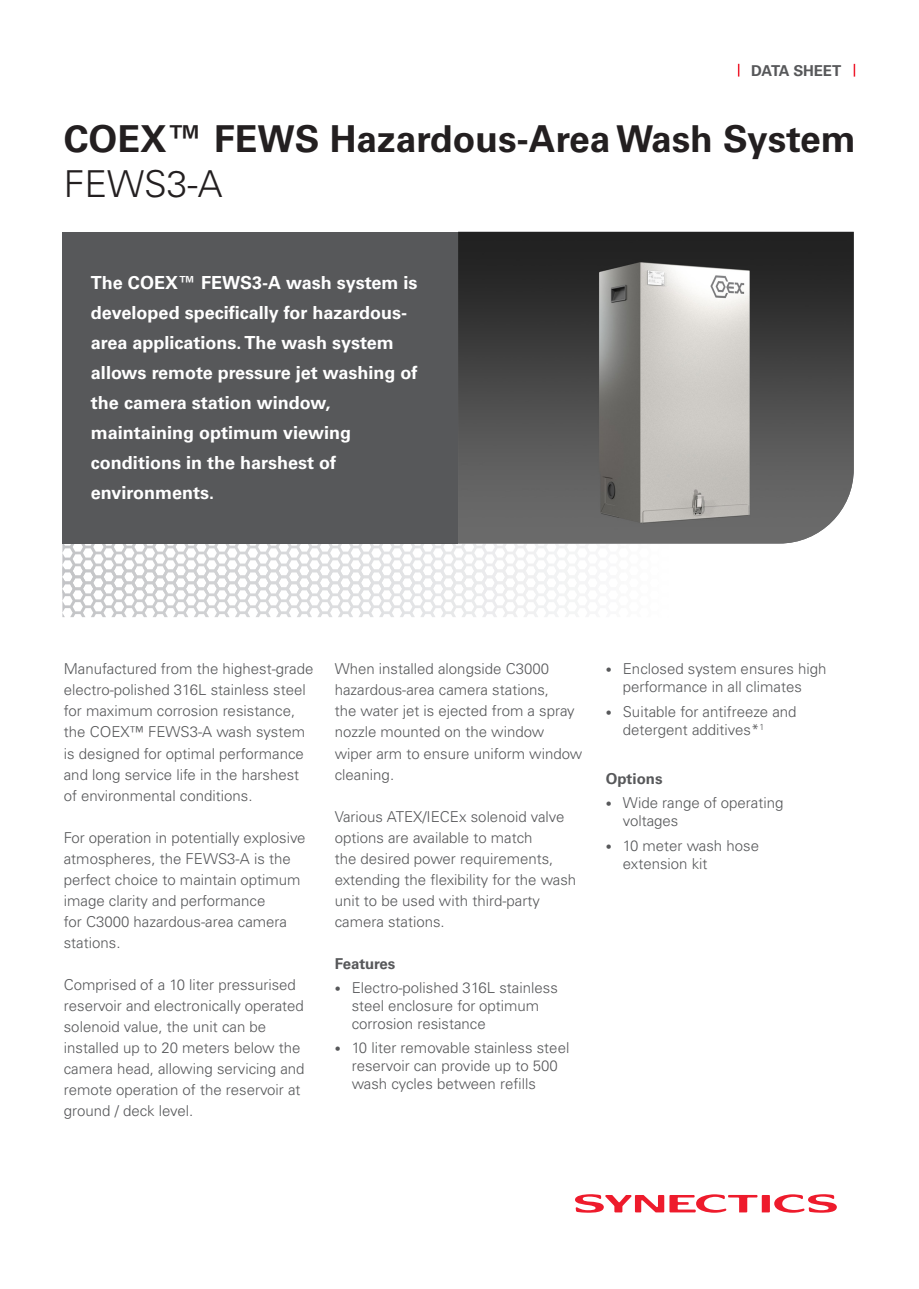
<style>
.page{position:relative;width:919px;height:1289px;background:#fff}
.page>*{position:absolute;margin:0;border:0;box-sizing:border-box;transform-origin:0 0}
.t1{font:700 37.05px/44.5px "Univers LT Pro 65";color:#231f20}
.t2{font:700 18px/30px "Univers LT Pro 65";color:#fff}
.Small_Subhead{font:300 15px/21px "Univers LT Pro 45";color:#57585a}
.Small_Subhead-2{font:700 15px "Univers LT Pro 65";color:#57585a}
.s1{font-family:"Univers LT Pro 45";font-weight:300}
.s2{font-size:12px}
</style>
<div class="page">
<svg style="left:737px;top:64px;width:2px;height:13px"></svg>
<svg style="left:853px;top:64px;width:2px;height:13px"></svg>
<svg style="left:575px;top:1194px;width:261px;height:18px"></svg>
<svg style="left:62px;top:543px;width:597px;height:74px"></svg>
<div style="left:62px;top:232px;width:396px;height:311px;background:#57585a"></div>
<img style="left:458px;top:232px;width:395px;height:311px">
<p class="Small_Subhead-2" style="left:751px;top:61px;width:91px">DATA SHEET</p>
<p class="t1" style="left:64px;top:117px;width:793px">COEX™ FEWS Hazardous-Area Wash System<br><span class="s1">FEWS3-A</span></p>
<p class="t2" style="left:91px;top:268px;width:328px">The COEX™ FEWS3-A wash system is developed specifically for hazardous&shy;area applications. The wash system allows remote pressure jet washing of the camera station window, maintaining optimum viewing conditions in the harshest of environments.</p>
<p class="Small_Subhead" style="left:64px;top:658px;width:251px">Manufactured from the highest-grade electro-polished 316L stainless steel for maximum corrosion resistance, the COEX™ FEWS3-A wash system is designed for optimal performance and long service life in the harshest of environmental conditions.</p>
<p class="Small_Subhead" style="left:64px;top:826px;width:243px">For operation in potentially explosive atmospheres, the FEWS3-A is the perfect choice to maintain optimum image clarity and performance<br>for C3000 hazardous-area camera stations.</p>
<p class="Small_Subhead" style="left:64px;top:973px;width:242px">Comprised of a 10 liter pressurised reservoir and electronically operated solenoid value, the unit can be installed up to 20 meters below the camera head, allowing servicing and remote operation of the reservoir at ground / deck level.</p>
<p class="Small_Subhead" style="left:334px;top:658px;width:249px">When installed alongside C3000 hazardous-area camera stations,<br>the water jet is ejected from a spray nozzle mounted on the window wiper arm to ensure uniform window cleaning.</p>
<p class="Small_Subhead" style="left:334px;top:805px;width:243px">Various ATEX/IECEx solenoid valve options are available to match<br>the desired power requirements, extending the flexibility for the wash unit to be used with third-party camera stations.</p>
<p class="Small_Subhead-2" style="left:334px;top:954px;width:62px">Features</p>
<p class="Small_Subhead" style="left:351px;top:978px;width:207px;line-height:18px;text-indent:-17px"><span class="s2">•</span> Electro-polished 316L stainless steel enclosure for optimum corrosion resistance</p>
<p class="Small_Subhead" style="left:351px;top:1039px;width:219px;line-height:18px;text-indent:-17px"><span class="s2">•</span> 10 liter removable stainless steel reservoir can provide up to 500 wash cycles between refills</p>
<p class="Small_Subhead" style="left:605px;top:660px;width:222px;line-height:18px;text-align:center"><span class="s2">•</span> Enclosed system ensures high performance in all climates</p>
<p class="Small_Subhead" style="left:622px;top:703px;width:175px;line-height:18px;text-indent:-17px"><span class="s2">•</span> Suitable for antifreeze and detergent additives*<sup>1</sup></p>
<p class="Small_Subhead-2" style="left:605px;top:769px;width:58px">Options</p>
<p class="Small_Subhead" style="left:622px;top:793px;width:162px;line-height:18px;text-indent:-17px"><span class="s2">•</span> Wide range of operating voltages</p>
<p class="Small_Subhead" style="left:622px;top:836px;width:138px;line-height:18px;text-indent:-17px"><span class="s2">•</span> 10 meter wash hose extension kit</p>
</div>
